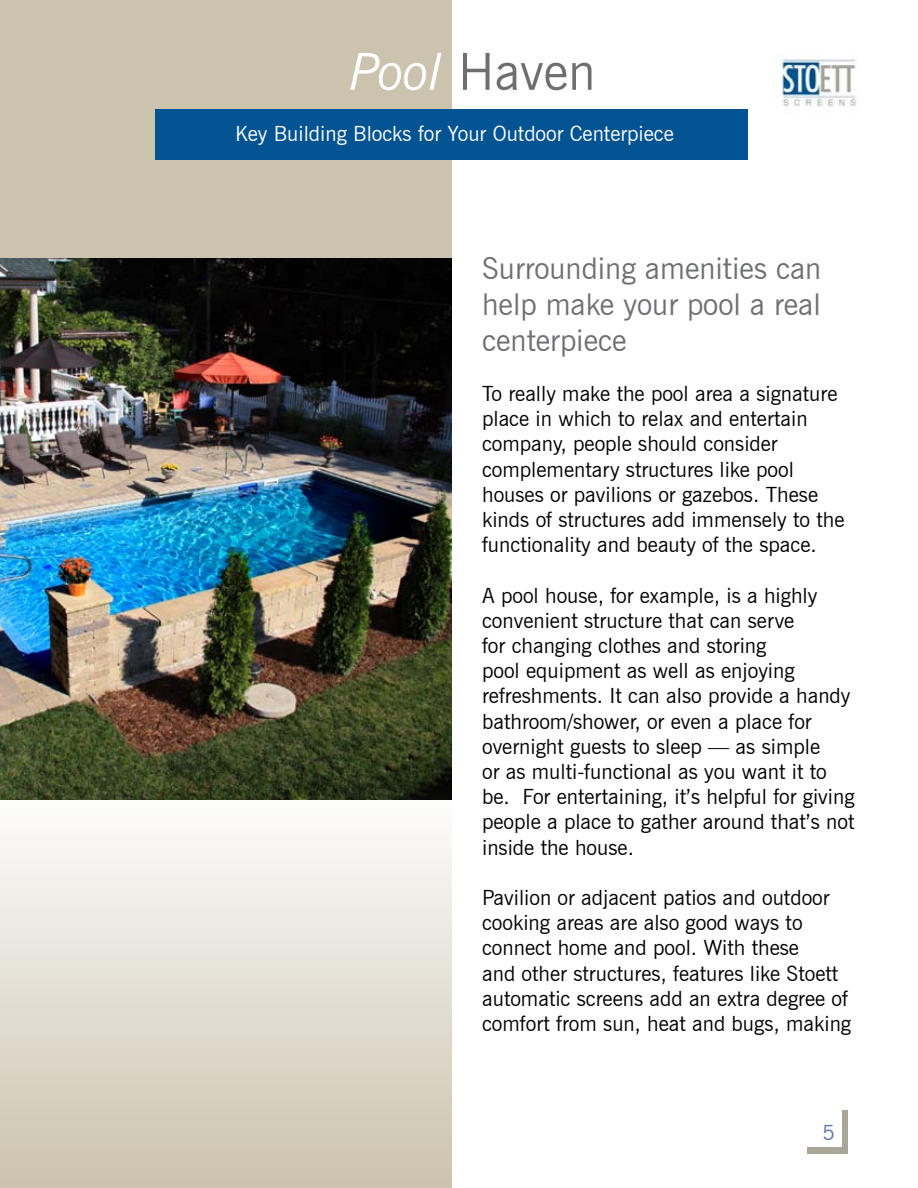
<style>
.page{position:relative;width:918px;height:1188px;background:#fff}
.page>*{position:absolute;margin:0;border:0;box-sizing:border-box;transform-origin:0 0}
.t1{font:51px "News Gothic BT";color:#6d6f71}
.t2{font:30px/36px "News Gothic BT";color:#6d6f71;text-align:justify}
.t3{font:21px/25.2px "News Gothic BT";color:#000}
.t4{font:21px "News Gothic BT";color:#fff}
.t5{font:21px "News Gothic BT";color:#5d75a9}
.s1{font-style:italic;color:#fff}
</style>
<div class="page">
<div style="left:0;top:0;width:451px;height:257px;background:#cbc3ae"></div>
<div style="left:156px;top:110px;width:592px;height:50px;background:#025392"></div>
<img style="left:774px;top:55px;width:82px;height:52px">
<img style="left:0;top:258px;width:451px;height:532px">
<svg style="left:0;top:790px;width:451px;height:398px"></svg>
<div style="left:807px;top:1110px;width:41px;height:43px;background:#a9a599"></div>
<div style="left:783px;top:1096px;width:58px;height:51px;background:#fff"></div>
<h1 class="t1" style="left:350px;top:41px;width:247px"><span class="s1">Pool</span> Haven</h1>
<p class="t4" style="left:235px;top:121px;width:440px">Key Building Blocks for Your Outdoor Centerpiece</p>
<h2 class="t2" style="left:482px;top:250px;width:341px">Surrounding amenities can help make your pool a real centerpiece</h2>
<p class="t3" style="left:482px;top:381px;width:364px">To really make the pool area a signature place in which to relax and entertain company, people should consider complementary structures like pool houses or pavilions or gazebos. These kinds of structures add immensely to the functionality and beauty of the space.</p>
<p class="t3" style="left:482px;top:582px;width:374px">A pool house, for example, is a highly convenient structure that can serve<br>for changing clothes and storing<br>pool equipment as well as enjoying refreshments. It can also provide a handy bathroom/shower, or even a place for overnight guests to sleep — as simple<br>or as multi-functional as you want it to be. For entertaining, it’s helpful for giving people a place to gather around that’s not inside the house.</p>
<p class="t3" style="left:482px;top:885px;width:371px">Pavilion or adjacent patios and outdoor cooking areas are also good ways to connect home and pool. With these<br>and other structures, features like Stoett automatic screens add an extra degree of comfort from sun, heat and bugs, making</p>
<p class="t5" style="left:822px;top:1120px;width:14px">5</p>
</div>
